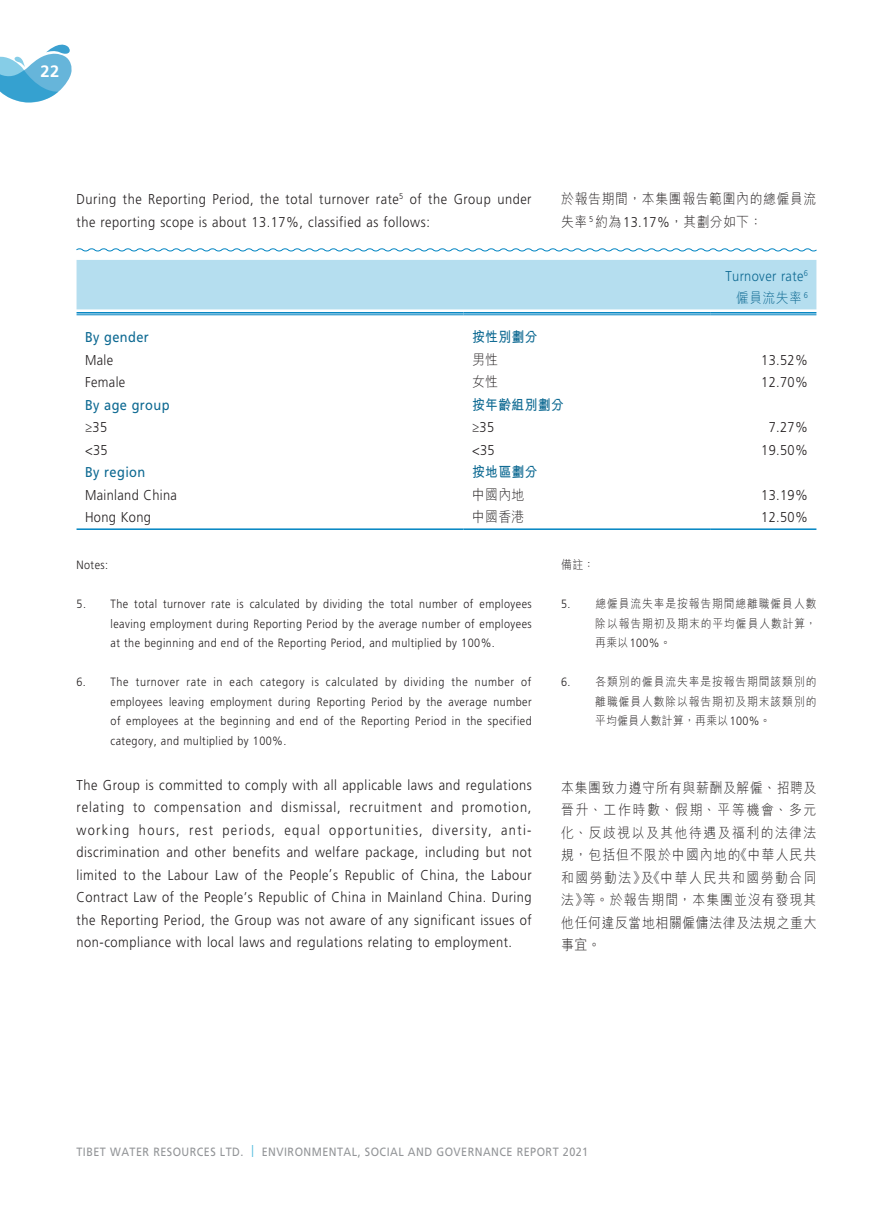
<style>
.page{position:relative;width:893px;height:1212px;background:#fff}
.page>*{position:absolute;margin:0;border:0;box-sizing:border-box;transform-origin:0 0}
.t1{font:700 16.5px "Frutiger LT Std";color:#fff}
._1__內文{font:300 14.25px/22.5px "Frutiger LT Std";letter-spacing:.04em;color:#231f20;scale:.9 1}
._6__內文--C{font:300 14.25px/22.5px "M Hei HK";letter-spacing:.05em;color:#231f20;scale:.9 1}
._6__內文--C-2{font:300 14.25px "Frutiger LT Std";letter-spacing:.03em;color:#231f20;scale:.9 1}
._6__內文--C-3{font:14.25px "Frutiger LT Std";letter-spacing:.03em;color:#0d6992;scale:.9 1}
._6__內文--C-4{font:700 14.25px "M Hei HK";letter-spacing:.03em;color:#0d6992;scale:.9 1}
._6__內文--C-5{font:300 14.25px "Frutiger LT Std";letter-spacing:.03em;color:#0d6992;scale:.9 1}
._6__內文--C-6{font:300 14.25px "M Hei HK";letter-spacing:.03em;color:#0d6992;scale:.9 1}
._2__附註內文{font:300 12px/19.5px "Frutiger LT Std";letter-spacing:.04em;color:#231f20;text-align:justify;scale:.9 1}
._7__附註內文-C{font:300 12px/19.5px "M Hei HK";letter-spacing:.08em;color:#231f20;text-align:justify;scale:.9 1}
.t2{font:12px "Frutiger LT Std";letter-spacing:.04em;color:#939598;scale:.9 1}
.s1{font-family:"Frutiger LT Std"}
.s2{color:#5fc1e0}
</style>
<div class="page">
<svg style="left:0;top:44px;width:72px;height:59px"></svg>
<div style="left:77px;top:260px;width:739px;height:49px;background:#b5deef"></div>
<svg style="left:76px;top:248px;width:741px;height:4px"></svg>
<hr style="left:77px;top:312px;width:386px;height:1px;background:#0084c2">
<hr style="left:77px;top:314px;width:386px;height:1px;background:#0084c2">
<hr style="left:463px;top:312px;width:247px;height:1px;background:#0084c2">
<hr style="left:463px;top:314px;width:247px;height:1px;background:#0084c2">
<hr style="left:710px;top:312px;width:106px;height:1px;background:#0084c2">
<hr style="left:710px;top:314px;width:106px;height:1px;background:#0084c2">
<hr style="left:77px;top:528px;width:386px;height:2px;background:#0084c2">
<hr style="left:463px;top:528px;width:247px;height:2px;background:#0084c2">
<hr style="left:710px;top:528px;width:106px;height:2px;background:#0084c2">
<p class="t1" style="left:40px;top:61px;width:20px">22</p>
<p class="_1__內文" style="left:77px;top:188px;width:507px">During the Reporting Period, the total turnover rate<sup>5</sup> of the Group under the reporting scope is about 13.17%, classified as follows:</p>
<p class="_6__內文--C" style="left:561px;top:187px;width:285px">於報告期間，本集團報告範圍內的總僱員流失率 <sup>5</sup> 約為<span class="s1">13.17%</span>，其劃分如下：</p>
<p class="_6__內文--C-5" style="left:725px;top:268px;width:93px">Turnover rate<sup>6</sup></p>
<p class="_6__內文--C-6" style="left:736px;top:291px;width:81px">僱員流失率 <sup>6</sup></p>
<p class="_6__內文--C-3" style="left:85px;top:329px;width:72px">By gender</p>
<p class="_6__內文--C-4" style="left:472px;top:326px;width:74px">按性別劃分</p>
<p class="_6__內文--C-2" style="left:85px;top:352px;width:33px">Male</p>
<p class="_6__內文--C" style="left:472px;top:348px;width:30px">男性</p>
<p class="_6__內文--C-2" style="left:761px;top:352px;width:53px">13.52%</p>
<p class="_6__內文--C-2" style="left:85px;top:374px;width:46px">Female</p>
<p class="_6__內文--C" style="left:472px;top:370px;width:30px">女性</p>
<p class="_6__內文--C-2" style="left:761px;top:374px;width:53px">12.70%</p>
<p class="_6__內文--C-3" style="left:85px;top:396px;width:95px">By age group</p>
<p class="_6__內文--C-4" style="left:472px;top:394px;width:104px">按年齡組別劃分</p>
<p class="_6__內文--C-2" style="left:85px;top:419px;width:26px">≥35</p>
<p class="_6__內文--C-2" style="left:472px;top:419px;width:26px">≥35</p>
<p class="_6__內文--C-2" style="left:769px;top:419px;width:45px">7.27%</p>
<p class="_6__內文--C-2" style="left:85px;top:442px;width:27px">&lt;35</p>
<p class="_6__內文--C-2" style="left:472px;top:442px;width:27px">&lt;35</p>
<p class="_6__內文--C-2" style="left:761px;top:442px;width:53px">19.50%</p>
<p class="_6__內文--C-3" style="left:85px;top:464px;width:68px">By region</p>
<p class="_6__內文--C-4" style="left:472px;top:461px;width:74px">按地區劃分</p>
<p class="_6__內文--C-2" style="left:85px;top:487px;width:104px">Mainland China</p>
<p class="_6__內文--C" style="left:472px;top:483px;width:60px">中國內地</p>
<p class="_6__內文--C-2" style="left:761px;top:487px;width:53px">13.19%</p>
<p class="_6__內文--C-2" style="left:85px;top:509px;width:75px">Hong Kong</p>
<p class="_6__內文--C" style="left:472px;top:505px;width:60px">中國香港</p>
<p class="_6__內文--C-2" style="left:761px;top:509px;width:53px">12.50%</p>
<p class="_7__附註內文-C" style="left:561px;top:555px;width:38px">備註：</p>
<p class="_7__附註內文-C" style="left:595px;top:594px;width:247px;text-indent:-34px"><span class="s1">5.</span> 總僱員流失率是按報告期間總離職僱員人數除以報告期初及期末的平均僱員人數計算，再乘以<span class="s1">100%</span>。</p>
<p class="_7__附註內文-C" style="left:595px;top:672px;width:247px;text-indent:-34px"><span class="s1">6.</span> 各類別的僱員流失率是按報告期間該類別的離職僱員人數除以報告期初及期末該類別的平均僱員人數計算，再乘以<span class="s1">100%</span>。</p>
<p class="_2__附註內文" style="left:77px;top:556px;width:37px">Notes:</p>
<p class="_2__附註內文" style="left:111px;top:595px;width:469px;text-indent:-34px">5. The total turnover rate is calculated by dividing the total number of employees leaving employment during Reporting Period by the average number of employees at the beginning and end of the Reporting Period, and multiplied by 100%.</p>
<p class="_2__附註內文" style="left:111px;top:673px;width:469px;text-indent:-34px">6. The turnover rate in each category is calculated by dividing the number of employees leaving employment during Reporting Period by the average number of employees at the beginning and end of the Reporting Period in the specified category, and multiplied by 100%.</p>
<p class="_1__內文" style="left:77px;top:774px;width:507px;text-align:justify">The Group is committed to comply with all applicable laws and regulations relating to compensation and dismissal, recruitment and promotion, working hours, rest periods, equal opportunities, diversity, anti&shy;discrimination and other benefits and welfare package, including but not limited to the Labour Law of the People’s Republic of China, the Labour Contract Law of the People’s Republic of China in Mainland China. During the Reporting Period, the Group was not aware of any significant issues of non-compliance with local laws and regulations relating to employment.</p>
<p class="_6__內文--C" style="left:561px;top:776px;width:285px;text-align:justify">本集團致力遵守所有與薪酬及解僱、招聘及晉升、工作時數、假期、平等機會、多元化、反歧視以及其他待遇及福利的法律法規，包括但不限於中國內地的《中華人民共和國勞動法》及《中華人民共和國勞動合同法》等。於報告期間，本集團並沒有發現其他任何違反當地相關僱傭法律及法規之重大事宜。</p>
<p class="t2" style="left:76px;top:1145px;width:570px">TIBET WATER RESOURCES LTD. <span class="s2">|</span> ENVIRONMENTAL, SOCIAL AND GOVERNANCE REPORT 2021</p>
</div>
